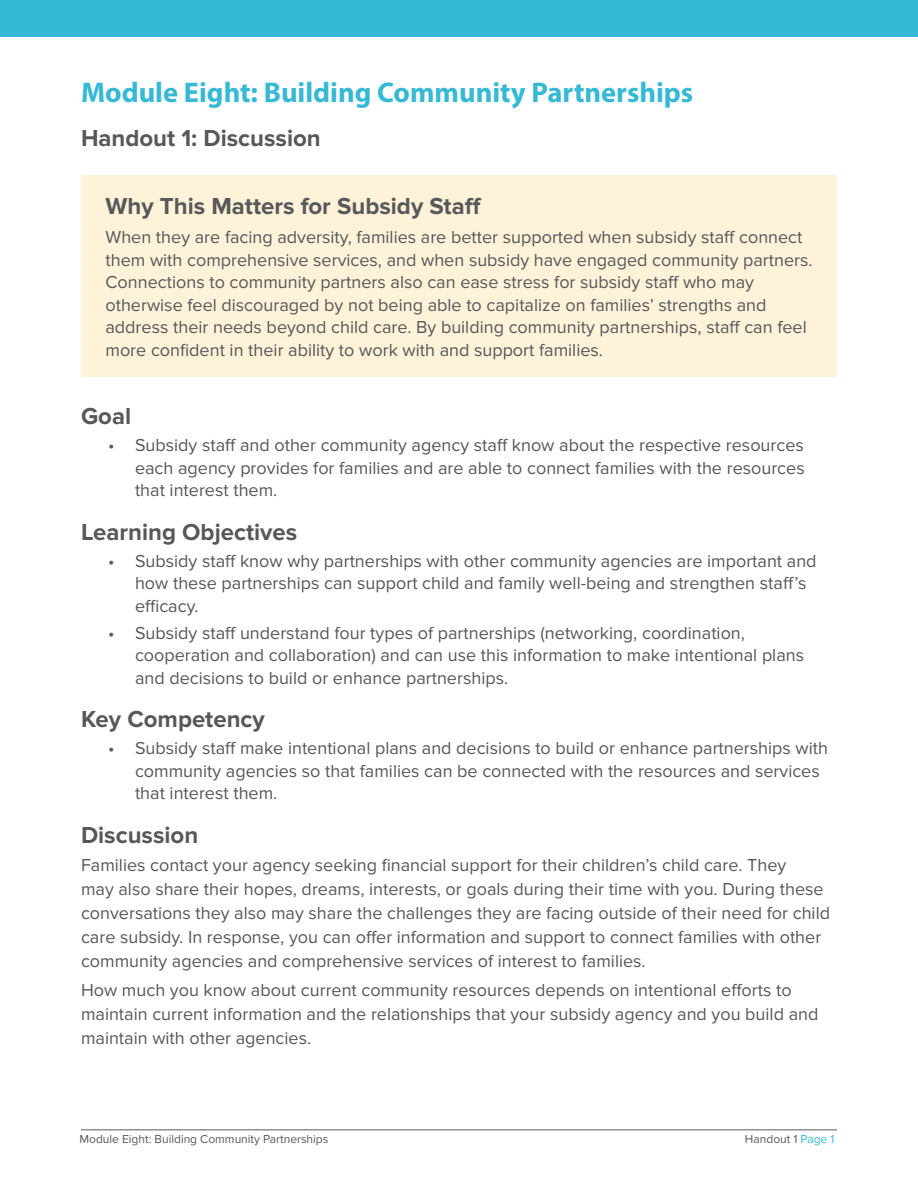
<style>
.page{position:relative;width:918px;height:1188px;background:#fff}
.page>*{position:absolute;margin:0;border:0;box-sizing:border-box;transform-origin:0 0}
.t1{font:700 28.5px "Myriad Pro";color:#35b9d4}
.t2{font:700 24px "Proxima Nova";color:#57585a}
.t3{font:18px/22.5px "Proxima Nova";color:#57585a}
.t4{font:12px "Proxima Nova";color:#57585a}
.s1{color:#35b9d4}
</style>
<div class="page">
<hr style="left:81px;top:1129px;width:756px;height:1px;background:#57585a">
<div style="left:0;top:0;width:918px;height:37px;background:#35b9d4"></div>
<div style="left:81px;top:175px;width:756px;height:202px;background:#fef2d8"></div>
<p class="t1" style="left:81px;top:74px;width:614px">Module Eight: Building Community Partnerships</p>
<h2 class="t2" style="left:81px;top:124px;width:241px">Handout 1: Discussion</h2>
<p class="t2" style="left:105px;top:192px;width:378px">Why This Matters for Subsidy Staff</p>
<p class="t3" style="left:105px;top:226px;width:709px">When they are facing adversity, families are better supported when subsidy staff connect them with comprehensive services, and when subsidy have engaged community partners.<br>Connections to community partners also can ease stress for subsidy staff who may otherwise feel discouraged by not being able to capitalize on families’ strengths and address their needs beyond child care. By building community partnerships, staff can feel more confident in their ability to work with and support families.</p>
<h3 class="t2" style="left:81px;top:402px;width:52px">Goal</h3>
<p class="t3" style="left:135px;top:434px;width:671px;text-align:justify;text-indent:-27px">• Subsidy staff and other community agency staff know about the respective resources each agency provides for families and are able to connect families with the resources that interest them.</p>
<h3 class="t2" style="left:81px;top:518px;width:218px">Learning Objectives</h3>
<p class="t3" style="left:135px;top:550px;width:683px;text-indent:-27px">• Subsidy staff know why partnerships with other community agencies are important and how these partnerships can support child and family well-being and strengthen staff’s efficacy.</p>
<p class="t3" style="left:135px;top:622px;width:671px;text-indent:-27px">• Subsidy staff understand four types of partnerships (networking, coordination, cooperation and collaboration) and can use this information to make intentional plans and decisions to build or enhance partnerships.</p>
<h3 class="t2" style="left:81px;top:705px;width:185px">Key Competency</h3>
<p class="t3" style="left:135px;top:737px;width:695px;text-indent:-27px">• Subsidy staff make intentional plans and decisions to build or enhance partnerships with community agencies so that families can be connected with the resources and services that interest them.</p>
<h3 class="t2" style="left:81px;top:821px;width:119px">Discussion</h3>
<p class="t3" style="left:81px;top:854px;width:751px;line-height:24px">Families contact your agency seeking financial support for their children’s child care. They<br>may also share their hopes, dreams, interests, or goals during their time with you. During these conversations they also may share the challenges they are facing outside of their need for child care subsidy. In response, you can offer information and support to connect families with other community agencies and comprehensive services of interest to families.</p>
<p class="t3" style="left:81px;top:978px;width:739px;line-height:24px">How much you know about current community resources depends on intentional efforts to maintain current information and the relationships that your subsidy agency and you build and maintain with other agencies.</p>
<p class="t4" style="left:80px;top:1133px;width:250px">Module Eight: Building Community Partnerships</p>
<p class="t4" style="left:745px;top:1133px;width:91px">Handout 1 <span class="s1">Page 1</span></p>
</div>
